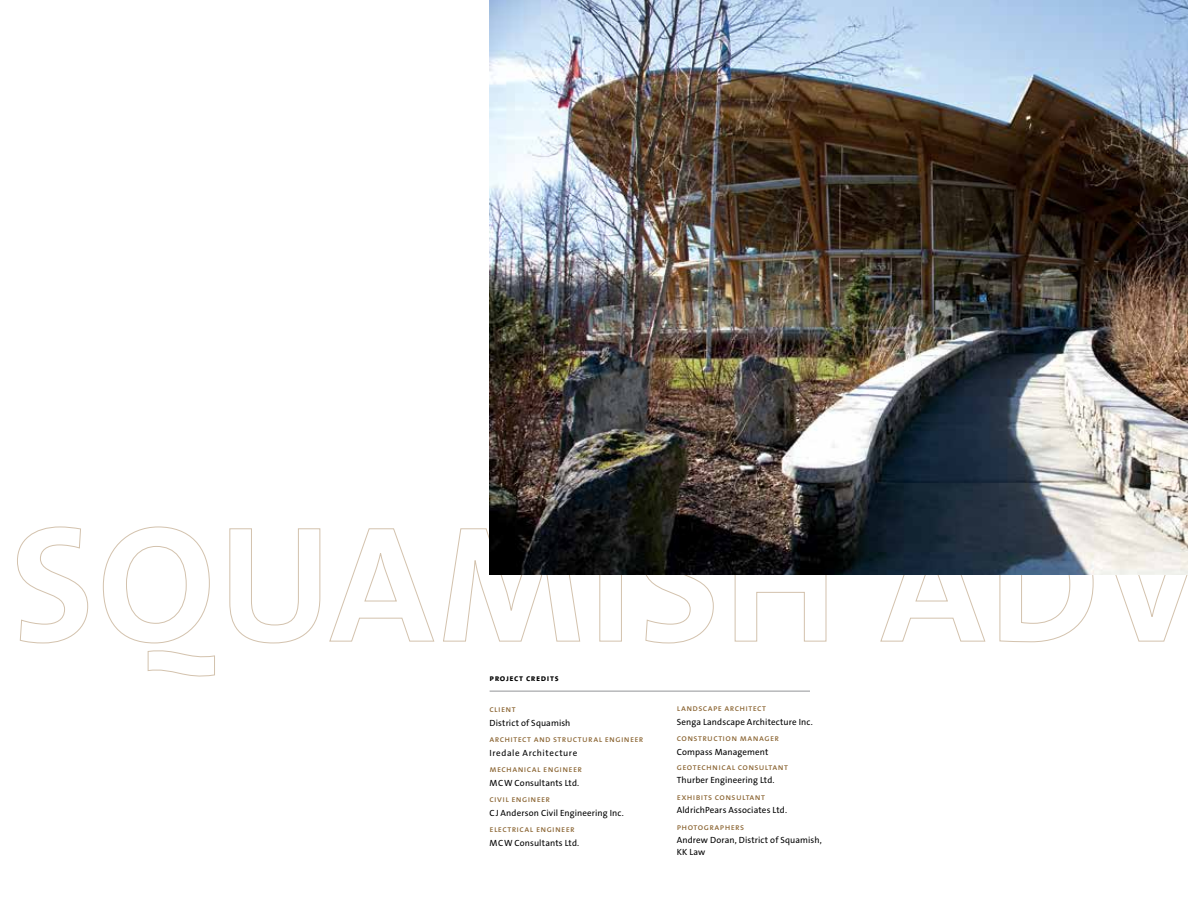
<style>
.page{position:relative;width:1188px;height:918px;background:#fff}
.page>*{position:absolute;margin:0;border:0;box-sizing:border-box;transform-origin:0 0}
.t1{font:9px/12px "The Sans B5 Plain";letter-spacing:.015em;color:#000}
.t2{font:9px "The Sans Regular Caps";letter-spacing:.04em;color:#8b6533}
.t3{font:9px "The Sans B5 Plain";letter-spacing:.065em;color:#000}
.t4{font:9px "The Sans Bold Caps";letter-spacing:.065em;color:#000}
</style>
<div class="page">
<svg style="left:17px;top:527px;width:1171px;height:150px"></svg>
<img style="left:490px;top:0;width:698px;height:574px">
<hr style="left:490px;top:691px;width:320px;height:1px;background:#939598">
<p class="t4" style="left:490px;top:670px;width:71px">project credits</p>
<p class="t2" style="left:490px;top:704px;width:28px">client</p>
<p class="t1" style="left:490px;top:717px;width:82px">District of Squamish</p>
<p class="t2" style="left:490px;top:734px;width:155px">architect and structural engineer</p>
<p class="t3" style="left:490px;top:748px;width:89px">Iredale Architecture</p>
<p class="t2" style="left:490px;top:764px;width:94px">mechanical engineer</p>
<p class="t1" style="left:490px;top:777px;width:91px">MCW Consultants Ltd.</p>
<p class="t2" style="left:490px;top:794px;width:62px">civil engineer</p>
<p class="t1" style="left:490px;top:807px;width:136px">CJ Anderson Civil Engineering Inc.</p>
<p class="t2" style="left:490px;top:824px;width:87px">electrical engineer</p>
<p class="t1" style="left:490px;top:837px;width:91px">MCW Consultants Ltd.</p>
<p class="t2" style="left:677px;top:703px;width:91px">landscape architect</p>
<p class="t1" style="left:677px;top:716px;width:137px">Senga Landscape Architecture Inc.</p>
<p class="t2" style="left:677px;top:733px;width:104px">construction manager</p>
<p class="t1" style="left:677px;top:746px;width:93px">Compass Management</p>
<p class="t2" style="left:677px;top:762px;width:113px">geotechnical consultant</p>
<p class="t1" style="left:677px;top:775px;width:99px">Thurber Engineering Ltd.</p>
<p class="t2" style="left:677px;top:792px;width:90px">exhibits consultant</p>
<p class="t1" style="left:677px;top:805px;width:112px">AldrichPears Associates Ltd.</p>
<p class="t2" style="left:677px;top:822px;width:69px">photographers</p>
<p class="t1" style="left:677px;top:835px;width:147px">Andrew Doran, District of Squamish,<br>KK Law</p>
</div>
